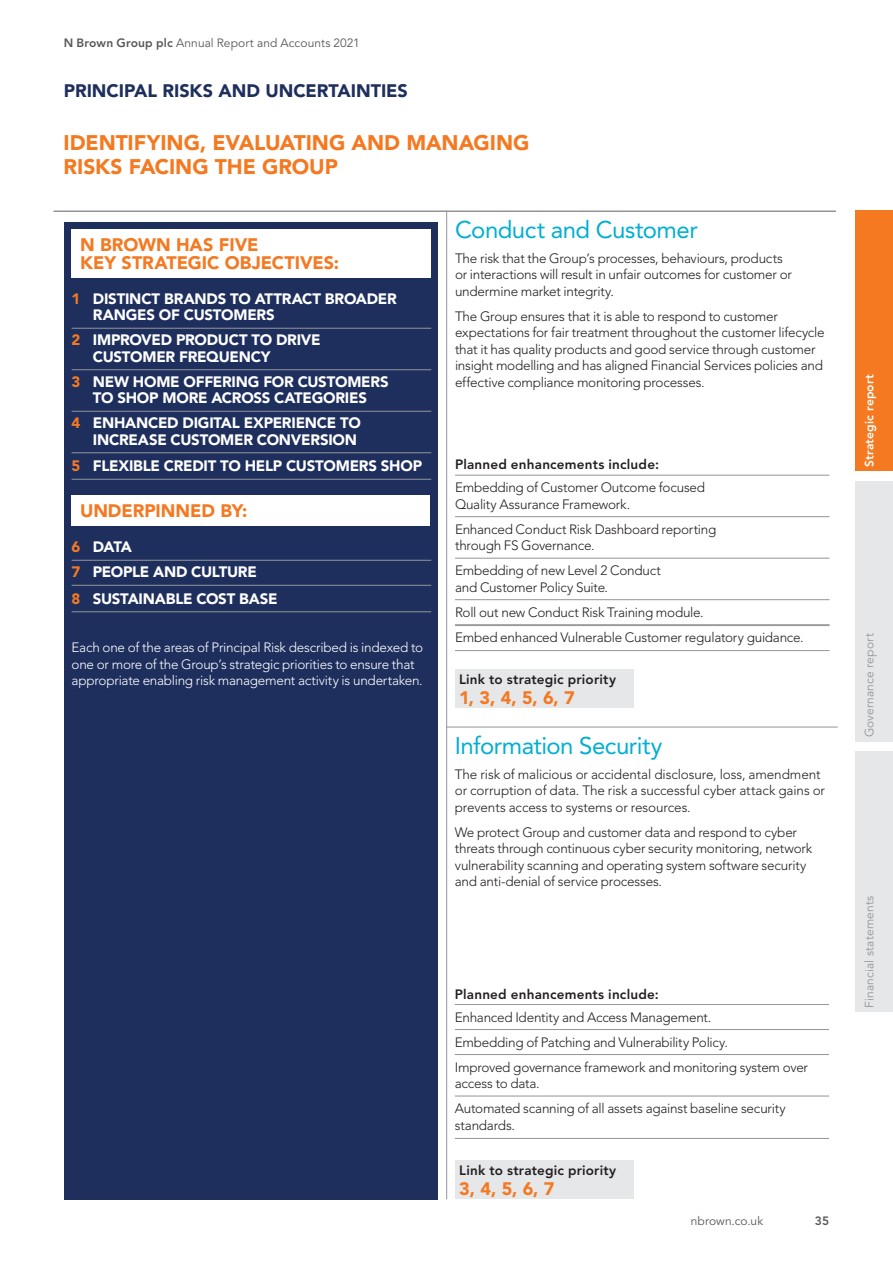
<style>
.page{position:relative;width:893px;height:1263px;background:#fff}
.page>*{position:absolute;margin:0;border:0;box-sizing:border-box;transform-origin:0 0}
.t1{font:24px "Avenir LT Std";letter-spacing:-.025em;color:#00afd2}
.t2{font:900 21px/24px "Avenir LT Std";letter-spacing:-.005em;color:#f47921}
.t3{font:900 18px/18px "Avenir LT Std";letter-spacing:-.005em;color:#f47921}
.t4{font:900 18px "Avenir LT Std";letter-spacing:-.005em;color:#1e2f5e}
.t5{font:900 15px/16.5px "Avenir LT Std";letter-spacing:-.015em;color:#fff}
.t6{font:300 13.5px/16.5px "Avenir LT Std";letter-spacing:-.015em;color:#231f20}
.t7{font:300 13.5px/16.5px "Avenir LT Std";letter-spacing:-.02em;color:#fff}
.t8{font:800 13.5px "Avenir LT Std";letter-spacing:.015em;color:#231f20}
.t9{font:12px "Avenir LT Std";letter-spacing:.005em;color:#57585a}
.t10{font:12px "Avenir LT Std";letter-spacing:.015em;color:#939598}
.t11{font:800 12px "Avenir LT Std";letter-spacing:.02em;color:#fff}
.t12{font:800 12px "Avenir LT Std";color:#57585a}
.s1{font-weight:800}
.s2{color:#f47921}
</style>
<div class="page">
<hr style="left:446px;top:210px;width:1px;height:989px;background:#939598">
<hr style="left:446px;top:727px;width:392px;height:1px;background:#939598">
<hr style="left:455px;top:475px;width:375px;height:1px;background:#939598">
<hr style="left:455px;top:516px;width:375px;height:1px;background:#939598">
<hr style="left:455px;top:558px;width:375px;height:1px;background:#939598">
<hr style="left:455px;top:599px;width:375px;height:1px;background:#939598">
<hr style="left:455px;top:625px;width:375px;height:1px;background:#939598">
<hr style="left:455px;top:624px;width:375px;height:1px;background:#939598">
<hr style="left:455px;top:650px;width:375px;height:1px;background:#939598">
<div style="left:455px;top:669px;width:179px;height:39px;background:#e6e7e9"></div>
<div style="left:65px;top:222px;width:373px;height:977px;background:#1e2f5e"></div>
<div style="left:72px;top:229px;width:359px;height:48px;background:#fff"></div>
<hr style="left:72px;top:328px;width:359px;height:1px;background:#939598">
<hr style="left:72px;top:369px;width:359px;height:1px;background:#939598">
<hr style="left:72px;top:411px;width:359px;height:1px;background:#939598">
<hr style="left:72px;top:452px;width:359px;height:1px;background:#939598">
<hr style="left:72px;top:479px;width:359px;height:1px;background:#939598">
<div style="left:72px;top:495px;width:358px;height:31px;background:#fff"></div>
<hr style="left:72px;top:560px;width:359px;height:1px;background:#939598">
<hr style="left:72px;top:585px;width:359px;height:1px;background:#939598">
<hr style="left:72px;top:611px;width:359px;height:1px;background:#939598">
<hr style="left:455px;top:1004px;width:374px;height:1px;background:#939598">
<hr style="left:455px;top:1029px;width:374px;height:1px;background:#939598">
<hr style="left:455px;top:1054px;width:374px;height:1px;background:#939598">
<hr style="left:455px;top:1096px;width:374px;height:1px;background:#939598">
<hr style="left:455px;top:1138px;width:374px;height:1px;background:#939598">
<div style="left:455px;top:1160px;width:179px;height:39px;background:#e6e7e9"></div>
<hr style="left:54px;top:210px;width:782px;height:2px;background:#939598">
<div style="left:855px;top:210px;width:38px;height:261px;background:#f47921"></div>
<div style="left:855px;top:481px;width:38px;height:261px;background:#e6e7e9"></div>
<div style="left:855px;top:751px;width:38px;height:261px;background:#e6e7e9"></div>
<p class="t9" style="left:64px;top:36px;width:298px"><span class="s1">N Brown Group plc</span> Annual Report and Accounts 2021</p>
<h3 class="t4" style="left:64px;top:79px;width:345px">PRINCIPAL RISKS AND UNCERTAINTIES</h3>
<h2 class="t2" style="left:64px;top:130px;width:467px">IDENTIFYING, EVALUATING AND MANAGING<br>RISKS FACING THE GROUP</h2>
<h3 class="t3" style="left:80px;top:236px;width:261px">N BROWN HAS FIVE<br>KEY STRATEGIC OBJECTIVES:</h3>
<p class="t5" style="left:93px;top:290px;width:305px;text-indent:-21px"><span class="s2">1</span> DISTINCT BRANDS TO ATTRACT BROADER<br>RANGES OF CUSTOMERS</p>
<p class="t5" style="left:93px;top:332px;width:229px;text-indent:-21px"><span class="s2">2</span> IMPROVED PRODUCT TO DRIVE<br>CUSTOMER FREQUENCY</p>
<p class="t5" style="left:72px;top:373px;width:319px;text-align:center"><span class="s2">3</span> NEW HOME OFFERING FOR CUSTOMERS<br>TO SHOP MORE ACROSS CATEGORIES</p>
<p class="t5" style="left:72px;top:415px;width:291px;text-align:right"><span class="s2">4</span> ENHANCED DIGITAL EXPERIENCE TO<br>INCREASE CUSTOMER CONVERSION</p>
<p class="t5" style="left:72px;top:458px;width:352px"><span class="s2">5</span> FLEXIBLE CREDIT TO HELP CUSTOMERS SHOP</p>
<h3 class="t3" style="left:80px;top:502px;width:169px">UNDERPINNED BY:</h3>
<p class="t5" style="left:72px;top:535px;width:187px;line-height:25px"><span class="s2">6</span> DATA<br><span class="s2">7</span> PEOPLE AND CULTURE</p>
<p class="t5" style="left:72px;top:590px;width:207px"><span class="s2">8</span> SUSTAINABLE COST BASE</p>
<p class="t7" style="left:72px;top:640px;width:353px">Each one of the areas of Principal Risk described is indexed to one or more of the Group’s strategic priorities to ensure that appropriate enabling risk management activity is undertaken.</p>
<h1 class="t1" style="left:455px;top:216px;width:244px">Conduct and Customer</h1>
<p class="t6" style="left:455px;top:250px;width:338px">The risk that the Group’s processes, behaviours, products or interactions will result in unfair outcomes for customer or undermine market integrity.</p>
<p class="t6" style="left:455px;top:308px;width:371px">The Group ensures that it is able to respond to customer expectations for fair treatment throughout the customer lifecycle that it has quality products and good service through customer insight modelling and has aligned Financial Services policies and effective compliance monitoring processes.</p>
<p class="t8" style="left:455px;top:457px;width:205px">Planned enhancements include:</p>
<p class="t6" style="left:455px;top:479px;width:252px">Embedding of Customer Outcome focused<br>Quality Assurance Framework.</p>
<p class="t6" style="left:455px;top:521px;width:263px">Enhanced Conduct Risk Dashboard reporting through FS Governance.</p>
<p class="t6" style="left:455px;top:562px;width:207px">Embedding of new Level 2 Conduct and Customer Policy Suite.</p>
<p class="t6" style="left:455px;top:600px;width:350px;line-height:25px">Roll out new Conduct Risk Training module.<br>Embed enhanced Vulnerable Customer regulatory guidance.</p>
<p class="t8" style="left:459px;top:671px;width:158px">Link to strategic priority</p>
<h3 class="t3" style="left:459px;top:688px;width:117px">1, 3, 4, 5, 6, 7</h3>
<h1 class="t1" style="left:455px;top:731px;width:209px">Information Security</h1>
<p class="t6" style="left:455px;top:766px;width:372px">The risk of malicious or accidental disclosure, loss, amendment or corruption of data. The risk a successful cyber attack gains or prevents access to systems or resources.</p>
<p class="t6" style="left:455px;top:824px;width:359px">We protect Group and customer data and respond to cyber threats through continuous cyber security monitoring, network vulnerability scanning and operating system software security and anti-denial of service processes.</p>
<p class="t8" style="left:455px;top:986px;width:205px">Planned enhancements include:</p>
<p class="t6" style="left:455px;top:1004px;width:355px;line-height:25px">Enhanced Identity and Access Management.<br>Embedding of Patching and Vulnerability Policy.<br>Improved governance framework and monitoring system over</p>
<p class="t6" style="left:455px;top:1071px;width:333px;line-height:25px">access to data.<br>Automated scanning of all assets against baseline security</p>
<p class="t6" style="left:455px;top:1117px;width:62px">standards.</p>
<p class="t8" style="left:459px;top:1162px;width:158px">Link to strategic priority</p>
<h3 class="t3" style="left:459px;top:1179px;width:97px">3, 4, 5, 6, 7</h3>
<p class="t9" style="left:691px;top:1214px;width:74px">nbrown.co.uk</p>
<p class="t12" style="left:815px;top:1214px;width:16px">35</p>
<p class="t11" style="left:862px;top:467px;width:95px;rotate:-90deg">Strategic report</p>
<p class="t10" style="left:862px;top:737px;width:106px;rotate:-90deg">Governance report</p>
<p class="t10" style="left:862px;top:1008px;width:114px;rotate:-90deg">Financial statements</p>
</div>
